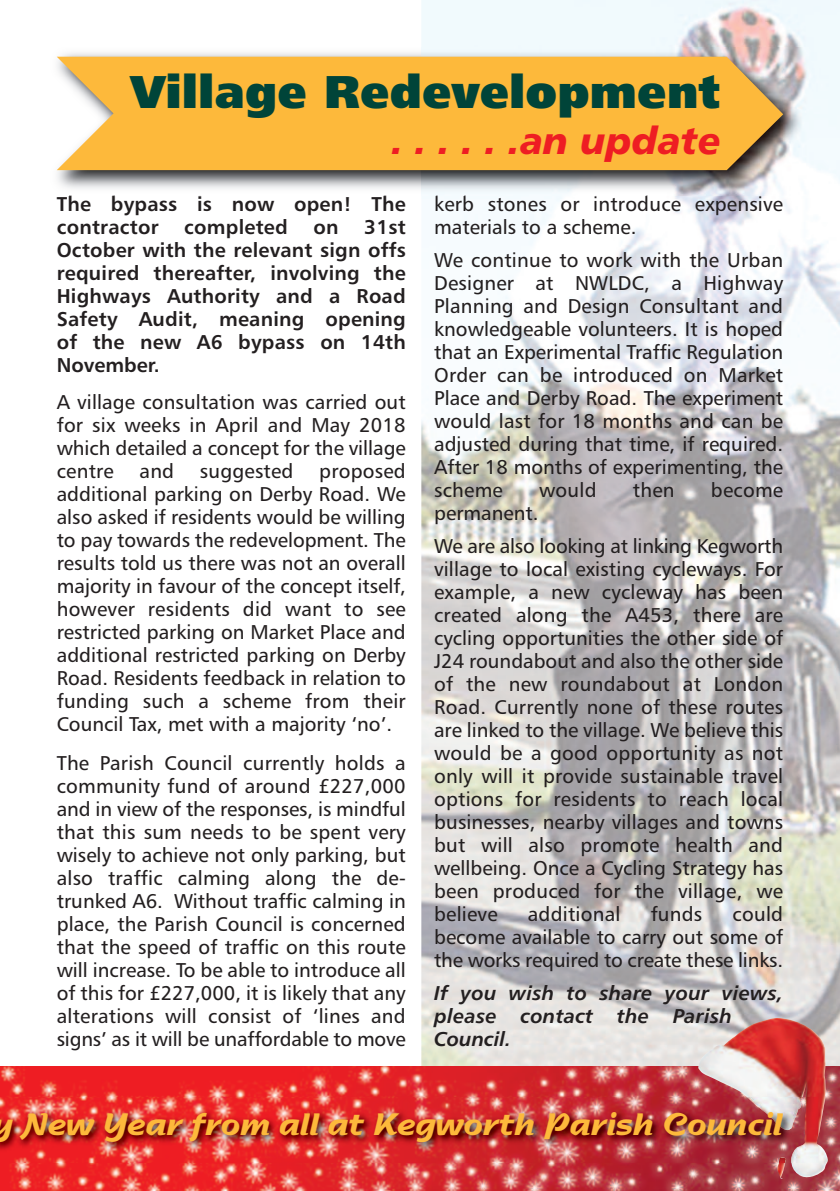
<style>
.page{position:relative;width:840px;height:1191px;background:#fff}
.page>*{position:absolute;margin:0;border:0;box-sizing:border-box;transform-origin:0 0}
.t1{font:46px "Humanist 777 BT Extra Black B";color:#004439}
.t2{font:38px "Humanist 777 BT Black Italic B";color:#ee1d23}
.t3{font:700 32px "Nadianne";color:#fdb93b}
.t4{font:20px/23px "Humanist 777 BT Roman B";color:#231f20;text-align:justify}
.t5{font:20px/23px "Humanist 777 BT Bold B";letter-spacing:.01em;color:#231f20}
.t6{font:20px/23px "Humanist 777 BT Bold Italic B";letter-spacing:.01em;color:#231f20}
</style>
<div class="page">
<img style="left:421px;top:0;width:418px;height:1066px">
<img style="left:56px;top:48px;width:752px;height:148px">
<img style="left:435px;top:196px;width:199px;height:1px">
<svg style="left:57px;top:57px;width:725px;height:113px;fill:#fdb93b"></svg>
<img style="left:0;top:1066px;width:839px;height:125px">
<img style="left:689px;top:1005px;width:138px;height:177px">
<img style="left:0;top:1096px;width:790px;height:66px">
<svg style="left:778px;top:1157px;width:7px;height:5px"></svg>
<img style="left:790px;top:1096px;width:27px;height:66px">
<img style="left:746px;top:1096px;width:56px;height:34px">
<h1 class="t1" style="left:130px;top:74px;width:591px">Village Redevelopment</h1>
<h2 class="t2" style="left:391px;top:126px;width:331px">. . . . . .an update</h2>
<p class="t5" style="left:57px;top:194px;width:350px">The bypass is now open! The contractor</p>
<p class="t5" style="left:184px;top:217px;width:105px">completed</p>
<p class="t5" style="left:313px;top:217px;width:27px">on</p>
<p class="t5" style="left:57px;top:217px;width:350px;text-align:justify;text-indent:307px">31st October with the relevant sign offs required thereafter, involving the Highways Authority and a Road Safety Audit, meaning opening of the new A6 bypass on 14th November.</p>
<p class="t4" style="left:57px;top:392px;width:350px">A village consultation was carried out for six weeks in April and May 2018 which detailed a concept for the village centre</p>
<p class="t4" style="left:57px;top:461px;width:350px;text-indent:262px">proposed additional parking on Derby Road. We also asked if residents would be willing to pay towards the redevelopment. The results told us there was not an overall majority in favour of the concept itself, however residents did want to see restricted parking on Market Place and additional restricted parking on Derby Road. Residents feedback in relation to funding such a scheme from their Council Tax, met with a majority ‘no’.</p>
<p class="t4" style="left:57px;top:753px;width:350px">The Parish Council currently holds a community fund of around £227,000 and in view of the responses, is mindful that this sum needs to be spent very wisely to achieve not only parking, but also traffic calming along the de&shy;trunked A6. Without traffic calming in place, the Parish Council is concerned that the speed of traffic on this route will increase. To be able to introduce all of this for £227,000, it is likely that any alterations will consist of ‘lines and signs’ as it will be unaffordable to move</p>
<p class="t4" style="left:139px;top:461px;width:36px">and</p>
<p class="t4" style="left:200px;top:461px;width:95px">suggested</p>
<p class="t4" style="left:434px;top:194px;width:350px">kerb stones or introduce expensive materials to a scheme.</p>
<p class="t4" style="left:434px;top:250px;width:350px">We continue to work with the Urban Designer at NWLDC, a Highway Planning and Design Consultant and knowledgeable volunteers. It is hoped that an Experimental Traffic Regulation Order can be introduced on Market Place and Derby Road. The experiment would last for 18 months and can be adjusted during that time, if required.<br>After 18 months of experimenting, the scheme</p>
<p class="t4" style="left:539px;top:480px;width:59px">would</p>
<p class="t4" style="left:632px;top:480px;width:43px">then</p>
<p class="t4" style="left:710px;top:480px;width:74px">become</p>
<p class="t4" style="left:434px;top:498px;width:350px;line-height:33px">permanent.<br>We are also looking at linking Kegworth</p>
<p class="t4" style="left:434px;top:559px;width:350px">village to local existing cycleways. For example, a new cycleway has been created along the A453, there are cycling opportunities the other side of J24 roundabout and also the other side of the new roundabout at London Road. Currently none of these routes are linked to the village. We believe this would be a good opportunity as not only will it provide sustainable travel options for residents to reach local businesses, nearby villages and towns but will also promote health and wellbeing. Once a Cycling Strategy has been produced for the village, we believe</p>
<p class="t4" style="left:527px;top:904px;width:94px">additional</p>
<p class="t4" style="left:650px;top:904px;width:53px">funds</p>
<p class="t4" style="left:434px;top:904px;width:350px;text-indent:298px">could become available to carry out some of the works required to create these links.</p>
<p class="t6" style="left:434px;top:983px;width:350px">If you wish to share your views, please contact the Parish<br>Council.</p>
<h3 class="t3" style="left:-6px;top:1104px;width:789px">y New Year from all at Kegworth Parish Council</h3>
</div>
